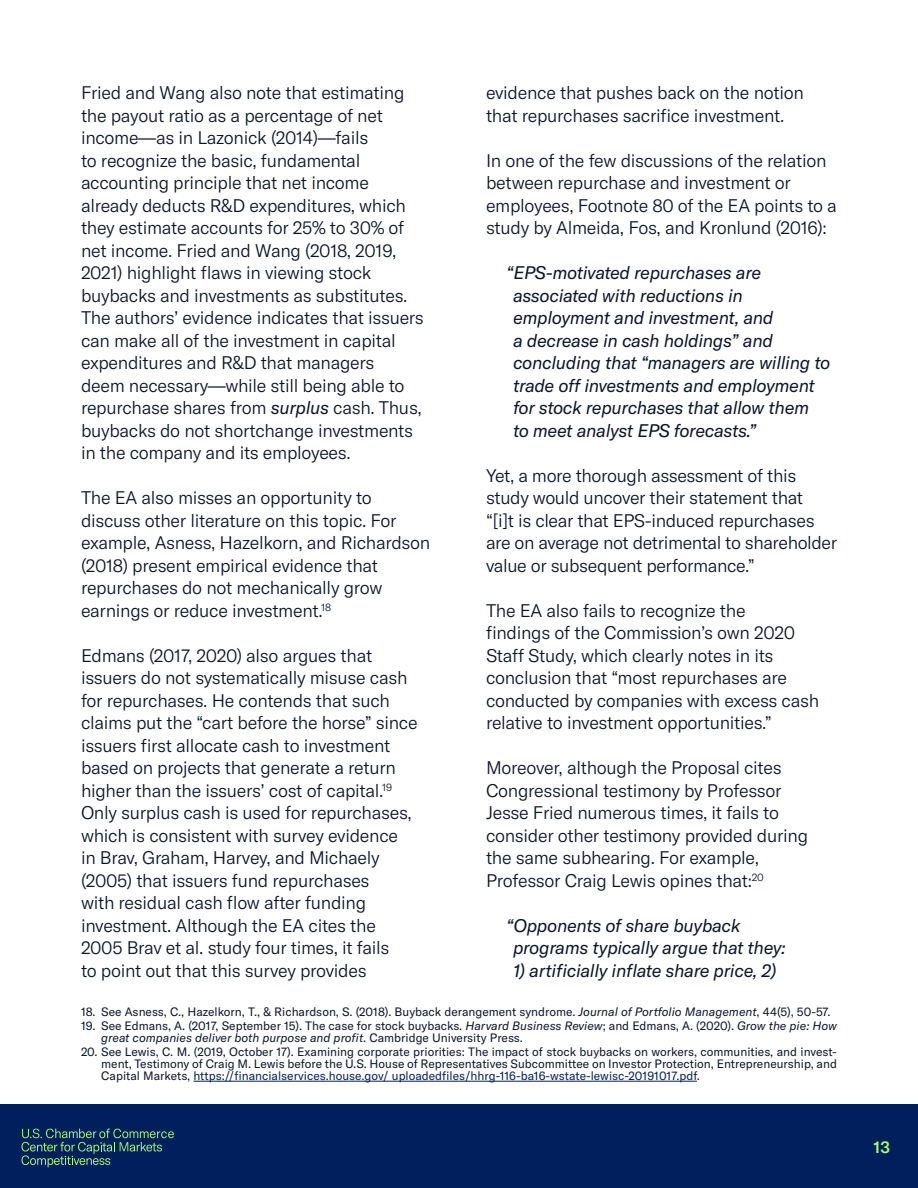
<style>
.page{position:relative;width:918px;height:1188px;background:#fff}
.page>*{position:absolute;margin:0;border:0;box-sizing:border-box;transform-origin:0 0}
.Body{font:300 18px/22.5px "GT America";letter-spacing:-.02em;color:#09132a}
.t1{font:italic 18px/22.5px "GT America";letter-spacing:-.02em;color:#0a152b}
.t2{font:500 16.5px "GT America";color:#adff6b}
.Footnote{font:12px/12px "GT America";color:#0a152b}
.s1{font-weight:400;font-style:italic}
.s2{font-style:italic}
.s3{color:#001f5c}
</style>
<div class="page">
<div style="left:0;top:1104px;width:918px;height:84px;background:#001f5c"></div>
<svg style="left:22px;top:1129px;width:152px;height:38px"></svg>
<hr style="left:193px;top:1081px;width:504px;height:1px;background:#001f5c">
<p class="Body" style="left:81px;top:81px;width:344px">Fried and Wang also note that estimating the payout ratio as a percentage of net income—as in Lazonick (2014)—fails<br>to recognize the basic, fundamental accounting principle that net income already deducts R&amp;D expenditures, which they estimate accounts for 25% to 30% of net income. Fried and Wang (2018, 2019, 2021) highlight flaws in viewing stock buybacks and investments as substitutes.<br>The authors’ evidence indicates that issuers can make all of the investment in capital expenditures and R&amp;D that managers<br>deem necessary—while still being able to repurchase shares from <span class="s1">surplus</span> cash. Thus, buybacks do not shortchange investments in the company and its employees.</p>
<p class="Body" style="left:81px;top:486px;width:351px">The EA also misses an opportunity to discuss other literature on this topic. For example, Asness, Hazelkorn, and Richardson (2018) present empirical evidence that repurchases do not mechanically grow earnings or reduce investment.<sup>18</sup></p>
<p class="Body" style="left:81px;top:644px;width:338px">Edmans (2017, 2020) also argues that issuers do not systematically misuse cash for repurchases. He contends that such claims put the “cart before the horse” since issuers first allocate cash to investment based on projects that generate a return higher than the issuers’ cost of capital.<sup>19<br></sup>Only surplus cash is used for repurchases, which is consistent with survey evidence<br>in Brav, Graham, Harvey, and Michaely (2005) that issuers fund repurchases<br>with residual cash flow after funding investment. Although the EA cites the 2005 Brav et al. study four times, it fails<br>to point out that this survey provides</p>
<p class="Footnote" style="left:81px;top:1005px;width:751px">18. See Asness, C., Hazelkorn, T., &amp; Richardson, S. (2018). Buyback derangement syndrome. <span class="s2">Journal of Portfolio Management</span>, 44(5), 50-57.</p>
<p class="Footnote" style="left:101px;top:1020px;width:737px;text-indent:-20px">19. See Edmans, A. (2017, September 15). The case for stock buybacks. <span class="s2">Harvard Business Review</span>; and Edmans, A. (2020). <span class="s2">Grow the pie: How great companies deliver both purpose and profit</span>. Cambridge University Press.</p>
<p class="Footnote" style="left:101px;top:1046px;width:737px;text-align:justify;text-indent:-20px">20. See Lewis, C. M. (2019, October 17). Examining corporate priorities: The impact of stock buybacks on workers, communities, and invest&shy;ment, Testimony of Craig M. Lewis before the U.S. House of Representatives Subcommittee on Investor Protection, Entrepreneurship, and Capital Markets, <span class="s3">https://financialservices.house.gov/ uploadedfiles/hhrg-116-ba16-wstate-lewisc-20191017.pdf</span>.</p>
<p class="Body" style="left:486px;top:81px;width:319px">evidence that pushes back on the notion that repurchases sacrifice investment.</p>
<p class="Body" style="left:486px;top:149px;width:352px">In one of the few discussions of the relation between repurchase and investment or employees, Footnote 80 of the EA points to a study by Almeida, Fos, and Kronlund (2016):</p>
<p class="t1" style="left:513px;top:261px;width:319px;text-indent:-7px">“EPS-motivated repurchases are associated with reductions in employment and investment, and<br>a decrease in cash holdings” and concluding that “managers are willing to trade off investments and employment for stock repurchases that allow them<br>to meet analyst EPS forecasts.”</p>
<p class="Body" style="left:486px;top:464px;width:353px">Yet, a more thorough assessment of this study would uncover their statement that<br>“[i]t is clear that EPS-induced repurchases are on average not detrimental to shareholder value or subsequent performance.”</p>
<p class="Body" style="left:486px;top:599px;width:335px">The EA also fails to recognize the<br>findings of the Commission’s own 2020<br>Staff Study, which clearly notes in its conclusion that “most repurchases are conducted by companies with excess cash relative to investment opportunities.”</p>
<p class="Body" style="left:486px;top:756px;width:324px">Moreover, although the Proposal cites Congressional testimony by Professor Jesse Fried numerous times, it fails to consider other testimony provided during the same subhearing. For example, Professor Craig Lewis opines that:<sup>20</sup></p>
<p class="t1" style="left:513px;top:914px;width:274px;text-indent:-7px">“Opponents of share buyback programs typically argue that they:</p>
<p class="t1" style="left:513px;top:959px;width:265px">1) artificially inflate share price, 2)</p>
<p class="t2" style="left:873px;top:1137px;width:18px">13</p>
</div>
